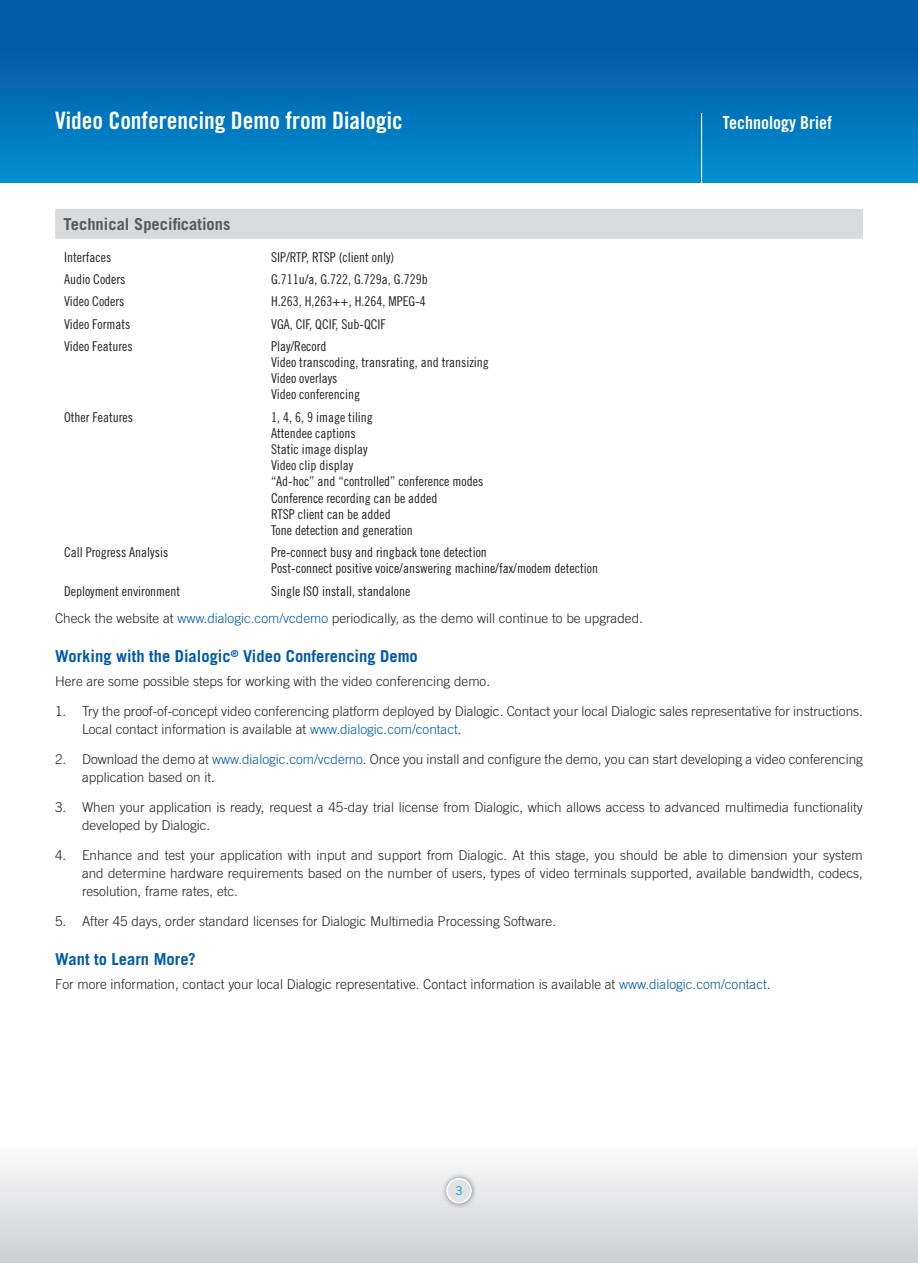
<style>
.page{position:relative;width:918px;height:1263px;background:#fff}
.page>*{position:absolute;margin:0;border:0;box-sizing:border-box;transform-origin:0 0}
.t1{font:24px "Trade Gothic Bold Cond Twenty";color:#fff}
.t2{font:18px "Trade Gothic Bold Cond Twenty";color:#fff}
.t3{font:700 16.5px "Trade Gothic";color:#015ba9}
.t4{font:700 16.5px "Trade Gothic";color:#57585a}
.t5{font:300 13.5px/18px "Trade Gothic";color:#231f20}
.t6{font:13.5px/16.2px "Trade Gothic Cond Eighteen";color:#231f20}
.t7{font:12px "Trade Gothic";color:#089ad9}
.s1{color:#015ba9}
</style>
<div class="page">
<div style="left:0;top:0;width:918px;height:183px;background:linear-gradient(to bottom,#0350a1,#018cce)"></div>
<div style="left:0;top:1148px;width:918px;height:115px;background:linear-gradient(to bottom,#fafafb,#cecfd1)"></div>
<hr style="left:701px;top:113px;width:1px;height:73px;background:#fff">
<div style="left:439px;top:1171px;width:37px;height:37px;background:#231f20;opacity:.45"></div>
<div style="left:447px;top:1179px;width:24px;height:24px;background:#e1e2e4;border-radius:50%"></div>
<div style="left:446px;top:1178px;width:26px;height:25px;border:2px solid #fff;border-radius:50%"></div>
<div style="left:55px;top:209px;width:808px;height:30px;background:#d9dadc"></div>
<h1 class="t1" style="left:55px;top:106px;width:349px">Video Conferencing Demo from Dialogic</h1>
<h2 class="t2" style="left:723px;top:112px;width:111px">Technology Brief</h2>
<p class="t4" style="left:64px;top:214px;width:168px">Technical Specifications</p>
<p class="t6" style="left:64px;top:249px;width:49px">Interfaces</p>
<p class="t6" style="left:271px;top:249px;width:125px">SIP/RTP, RTSP (client only)</p>
<p class="t6" style="left:64px;top:271px;width:63px">Audio Coders</p>
<p class="t6" style="left:271px;top:271px;width:158px">G.711u/a, G.722, G.729a, G.729b</p>
<p class="t6" style="left:64px;top:293px;width:62px">Video Coders</p>
<p class="t6" style="left:271px;top:293px;width:156px">H.263, H,263++, H.264, MPEG-4</p>
<p class="t6" style="left:64px;top:316px;width:68px">Video Formats</p>
<p class="t6" style="left:271px;top:316px;width:116px">VGA, CIF, QCIF, Sub-QCIF</p>
<p class="t6" style="left:64px;top:338px;width:70px">Video Features</p>
<p class="t6" style="left:271px;top:338px;width:219px">Play/Record<br>Video transcoding, transrating, and transizing<br>Video overlays<br>Video conferencing</p>
<p class="t6" style="left:64px;top:409px;width:70px">Other Features</p>
<p class="t6" style="left:271px;top:409px;width:214px">1, 4, 6, 9 image tiling<br>Attendee captions<br>Static image display<br>Video clip display<br>“Ad-hoc” and “controlled” conference modes<br>Conference recording can be added<br>RTSP client can be added<br>Tone detection and generation</p>
<p class="t6" style="left:64px;top:544px;width:106px">Call Progress Analysis</p>
<p class="t6" style="left:271px;top:544px;width:328px">Pre-connect busy and ringback tone detection<br>Post-connect positive voice/answering machine/fax/modem detection</p>
<p class="t6" style="left:64px;top:583px;width:118px">Deployment environment</p>
<p class="t6" style="left:271px;top:583px;width:141px">Single ISO install, standalone</p>
<p class="t5" style="left:55px;top:609px;width:589px">Check the website at <span class="s1">www.dialogic.com/vcdemo</span> periodically, as the demo will continue to be upgraded.</p>
<p class="t3" style="left:55px;top:646px;width:364px">Working with the Dialogic<sup>®</sup> Video Conferencing Demo</p>
<p class="t5" style="left:55px;top:672px;width:437px">Here are some possible steps for working with the video conferencing demo.</p>
<p class="t5" style="left:82px;top:702px;width:782px;text-indent:-27px">1. Try the proof-of-concept video conferencing platform deployed by Dialogic. Contact your local Dialogic sales representative for instructions.<br>Local contact information is available at <span class="s1">www.dialogic.com/contact</span>.</p>
<p class="t5" style="left:82px;top:750px;width:782px;text-indent:-27px">2. Download the demo at <span class="s1">www.dialogic.com/vcdemo</span>. Once you install and configure the demo, you can start developing a video conferencing application based on it.</p>
<p class="t5" style="left:82px;top:798px;width:782px;text-indent:-27px">3. When your application is ready, request a 45-day trial license from Dialogic, which allows access to advanced multimedia functionality developed by Dialogic.</p>
<p class="t5" style="left:82px;top:846px;width:782px;text-align:justify;text-indent:-27px">4. Enhance and test your application with input and support from Dialogic. At this stage, you should be able to dimension your system and determine hardware requirements based on the number of users, types of video terminals supported, available bandwidth, codecs, resolution, frame rates, etc.</p>
<p class="t5" style="left:55px;top:912px;width:503px">5. After 45 days, order standard licenses for Dialogic Multimedia Processing Software.</p>
<p class="t3" style="left:55px;top:949px;width:142px">Want to Learn More?</p>
<p class="t5" style="left:55px;top:975px;width:717px">For more information, contact your local Dialogic representative. Contact information is available at <span class="s1">www.dialogic.com/contact</span>.</p>
<p class="t7" style="left:455px;top:1184px;width:9px">3</p>
</div>
